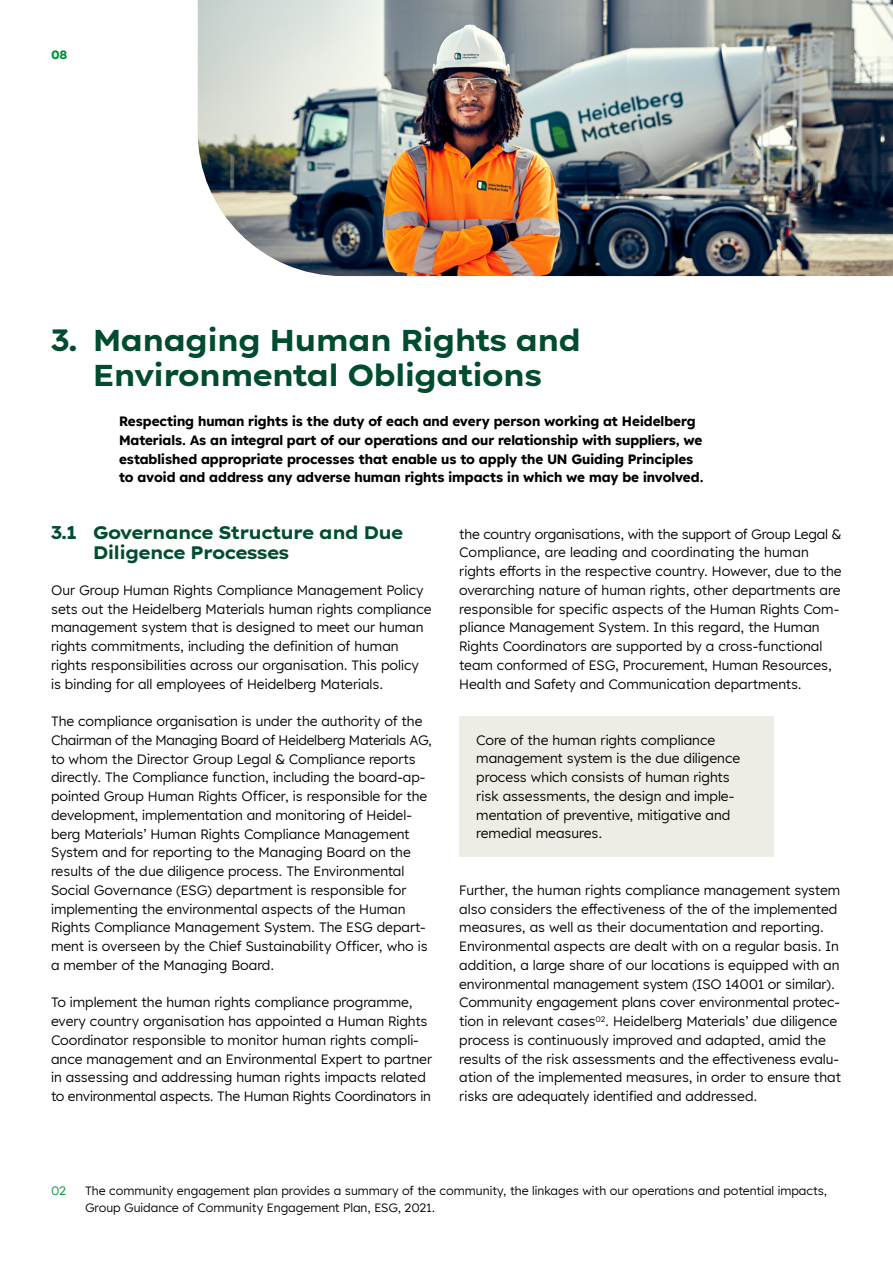
<style>
.page{position:relative;width:893px;height:1263px;background:#fff}
.page>*{position:absolute;margin:0;border:0;box-sizing:border-box;transform-origin:0 0}
.t1{font:700 30px/34.5px "Lexend Exa HM";color:#004c2e;text-align:center}
.t2{font:700 18px/20.7px "Lexend Exa HM";color:#004c2e}
.t3{font:13.5px/18.8px "Lexend HM";color:#000}
.t4{font:700 13.5px/18.8px "Lexend HM";color:#000}
.t5{font:12px/16.5px "Lexend HM";color:#000}
.t6{font:12px "Lexend HM";color:#009237}
.t7{font:700 12px "Lexend HM";color:#009237}
</style>
<div class="page">
<div style="left:459px;top:716px;width:315px;height:141px;background:#edece5"></div>
<img style="left:198px;top:0;width:695px;height:276px">
<p class="t7" style="left:51px;top:45px;width:18px">08</p>
<h1 class="t1" style="left:51px;top:321px;width:531px">3. Managing Human Rights and<br>Environmental Obligations</h1>
<p class="t4" style="left:119px;top:411px;width:586px">Respecting human rights is the duty of each and every person working at Heidelberg Materials. As an integral part of our operations and our relationship with suppliers, we established appropriate processes that enable us to apply the UN Guiding Principles to avoid and address any adverse human rights impacts in which we may be involved.</p>
<h2 class="t2" style="left:94px;top:520px;width:311px;text-indent:-43px">3.1 Governance Structure and Due<br>Diligence Processes</h2>
<p class="t3" style="left:51px;top:580px;width:382px">Our Group Human Rights Compliance Management Policy sets out the Heidelberg Materials human rights compliance management system that is designed to meet our human rights commitments, including the definition of human rights responsibilities across our organisation. This policy is binding for all employees of Heidelberg Materials.</p>
<p class="t3" style="left:51px;top:711px;width:382px">The compliance organisation is under the authority of the Chairman of the Managing Board of Heidelberg Materials AG, to whom the Director Group Legal &amp; Compliance reports directly. The Compliance function, including the board-ap&shy;pointed Group Human Rights Officer, is responsible for the development, implementation and monitoring of Heidel&shy;berg Materials’ Human Rights Compliance Management System and for reporting to the Managing Board on the results of the due diligence process. The Environmental Social Governance (ESG) department is responsible for implementing the environmental aspects of the Human Rights Compliance Management System. The ESG depart&shy;ment is overseen by the Chief Sustainability Officer, who is a member of the Managing Board.</p>
<p class="t3" style="left:51px;top:992px;width:383px">To implement the human rights compliance programme, every country organisation has appointed a Human Rights Coordinator responsible to monitor human rights compli&shy;ance management and an Environmental Expert to partner in assessing and addressing human rights impacts related to environmental aspects. The Human Rights Coordinators in</p>
<p class="t3" style="left:459px;top:524px;width:384px">the country organisations, with the support of Group -Legal &amp; Compliance, are leading and coordinating the human rights efforts in the respective country. However, due to the overarching nature of human rights, other departments are responsible for specific aspects of the Human Rights Com&shy;pliance Management System. In this regard, the Human Rights Coordinators are supported by a cross-functional team conformed of ESG, Procurement, Human Resources, Health and Safety and Communication departments.</p>
<p class="t3" style="left:476px;top:730px;width:266px">Core of the human rights compliance management system is the due diligence process which consists of human rights risk assessments, the design and imple&shy;mentation of preventive, mitigative and remedial measures.</p>
<p class="t3" style="left:459px;top:880px;width:383px">Further, the human rights compliance management system also considers the effectiveness of the of the implemented measures, as well as their documentation and reporting.<br>Environmental aspects are dealt with on a regular basis. In addition, a large share of our locations is equipped with an environmental management system (ISO 14001 or similar).<br>Community engagement plans cover environmental protec&shy;tion in relevant cases<sup>02</sup>. Heidelberg Materials’ due diligence process is continuously improved and adapted, amid the results of the risk assessments and the effectiveness evalu&shy;ation of the implemented measures, in order to ensure that risks are adequately identified and addressed.</p>
<p class="t6" style="left:51px;top:1182px;width:17px">02</p>
<p class="t5" style="left:85px;top:1182px;width:744px">The community engagement plan provides a summary of the community, the linkages with our operations and potential impacts,<br>Group Guidance of Community Engagement Plan, ESG, 2021.</p>
</div>
